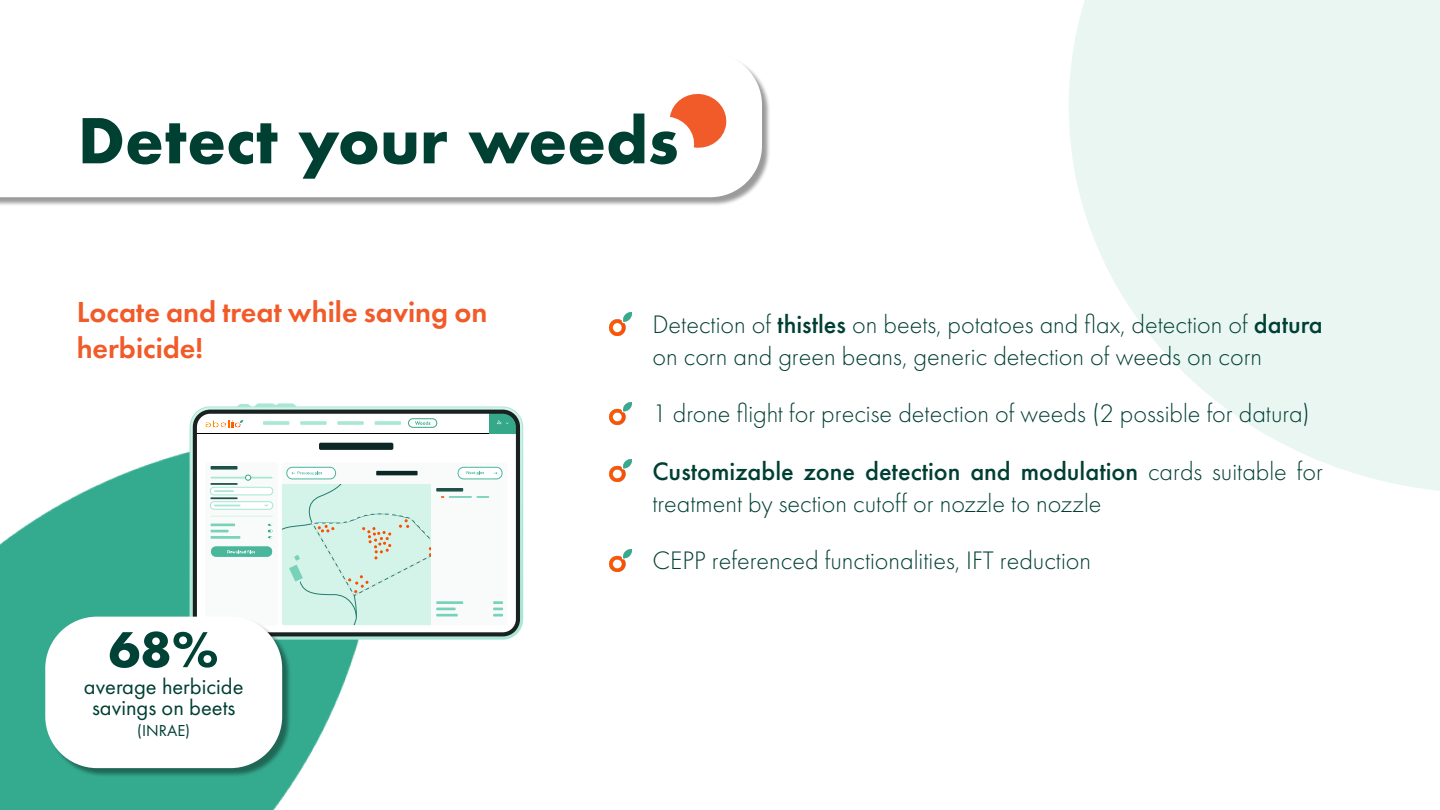
<style>
.page{position:relative;width:1440px;height:810px;background:#fff}
.page>*{position:absolute;margin:0;border:0;box-sizing:border-box;transform-origin:0 0}
.t1{font:700 60px "Futura";color:#004033}
.t2{font:700 52.5px "Futura PT";color:#004235}
.t3{font:600 30px/36px "Futura PT";color:#f15b2a}
.t4{font:300 26.25px/31.5px "Futura PT";color:#003f33}
.t5{font:22.5px/21px "Futura PT";color:#003f33;text-align:center}
.t6{font:16.5px "Futura PT";color:#003f33}
.s1{font-weight:500}
</style>
<div class="page">
<img style="left:0;top:433px;width:359px;height:377px">
<div style="left:0;top:54px;width:771px;height:153px;background:#000;opacity:.4"></div>
<svg style="left:0;top:54px;width:762px;height:143px"></svg>
<svg style="left:670px;top:92px;width:58px;height:58px"></svg>
<svg style="left:1069px;top:0;width:371px;height:491px;fill:#eaf6f2"></svg>
<svg style="left:190px;top:403px;width:333px;height:237px"></svg>
<div style="left:238px;top:405px;width:12px;height:7px;border:2px solid #a9e6d4;border-radius:3px"></div>
<div style="left:255px;top:404px;width:21px;height:8px;border:2px solid #a9e6d4;border-radius:3px"></div>
<div style="left:276px;top:404px;width:20px;height:8px;border:2px solid #a9e6d4;border-radius:3px"></div>
<div style="left:191px;top:407px;width:331px;height:232px;border:2px solid #fff;border-radius:19px"></div>
<div style="left:193px;top:410px;width:327px;height:226px;border:4px solid #192221;border-radius:15px"></div>
<svg style="left:415px;top:421px;width:15px;height:4px"></svg>
<div style="left:46px;top:618px;width:246px;height:160px;background:#000;opacity:.4"></div>
<div style="left:45px;top:617px;width:237px;height:151px;background:#fff;border-radius:52px"></div>
<img style="left:609px;top:313px;width:23px;height:22px">
<img style="left:609px;top:403px;width:23px;height:22px">
<img style="left:609px;top:459px;width:23px;height:22px">
<img style="left:609px;top:549px;width:23px;height:22px">
<h1 class="t1" style="left:78px;top:113px;width:602px">Detect your weeds</h1>
<p class="t3" style="left:77px;top:296px;width:412px">Locate and treat while saving on herbicide!</p>
<h2 class="t2" style="left:109px;top:629px;width:111px">68%</h2>
<p class="t5" style="left:84px;top:678px;width:161px">average herbicide savings on beets</p>
<p class="t6" style="left:137px;top:724px;width:54px">(INRAE)</p>
<p class="t4" style="left:652px;top:311px;width:672px">Detection of <span class="s1">thistles</span> on beets, potatoes and flax, detection of <span class="s1">datura </span>on corn and green beans, generic detection of weeds on corn</p>
<p class="t4" style="left:652px;top:400px;width:659px">1 drone flight for precise detection of weeds (2 possible for datura)</p>
<p class="t4" style="left:652px;top:458px;width:672px"><span class="s1">Customizable zone detection and modulation</span> cards suitable for treatment by section cutoff or nozzle to nozzle</p>
<p class="t4" style="left:652px;top:547px;width:440px">CEPP referenced functionalities, IFT reduction</p>
</div>
